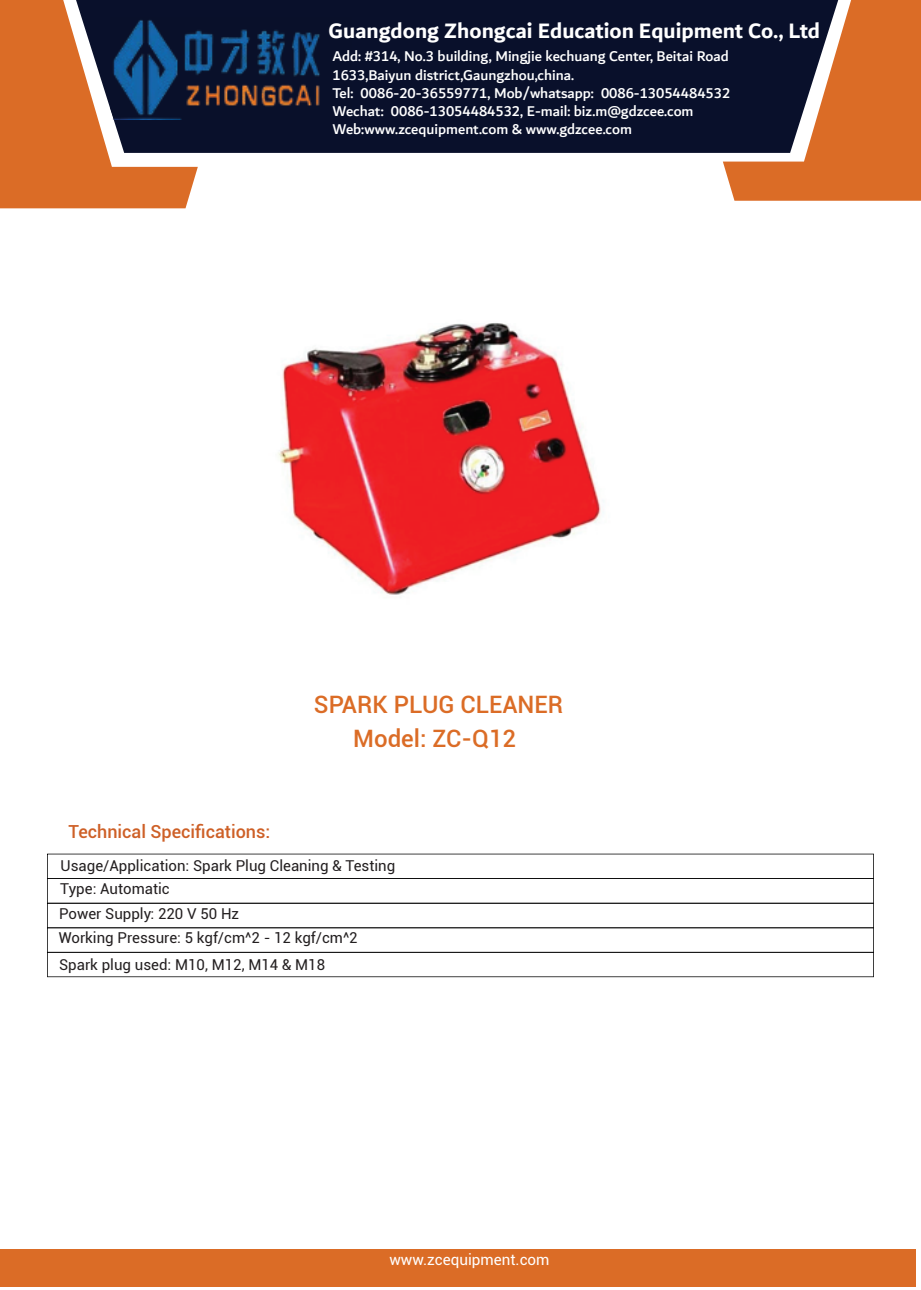
<style>
.page{position:relative;width:921px;height:1290px;background:#fff}
.page>*{position:absolute;margin:0;border:0;box-sizing:border-box;transform-origin:0 0}
.t1{font:500 24px/34px "Roboto";color:#db6c26;text-align:center}
.t2{font:700 22.5px "Dubai";color:#fff}
.t3{font:500 18px "Roboto";color:#ce6027}
.t4{font:500 15.3px/18.3px "Dubai";color:#fff}
.t5{font:15.3px "Roboto";color:#fff}
.t6{font:15px/23.2px "Roboto";color:#231f20}
</style>
<div class="page">
<div style="left:723px;top:0;width:197px;height:201px;background:#db6c26"></div>
<div style="left:198px;top:0;width:639px;height:153px;background:#09102b"></div>
<div style="left:0;top:1249px;width:915px;height:38px;background:#db6c26"></div>
<svg style="left:0;top:0;width:198px;height:208px;background:#b86b3f"></svg>
<img style="left:110px;top:18px;width:241px;height:102px">
<svg style="left:47px;top:853px;width:826px;height:124px"></svg>
<img style="left:278px;top:323px;width:326px;height:272px">
<h2 class="t2" style="left:328px;top:17px;width:492px">Guangdong Zhongcai Education Equipment Co., Ltd</h2>
<p class="t4" style="left:332px;top:47px;width:399px">Add: #314, No.3 building, Mingjie kechuang Center, Beitai Road 1633,Baiyun district,Gaungzhou,china.<br>Tel: 0086-20-36559771, Mob/whatsapp: 0086-13054484532<br>Wechat: 0086-13054484532, E-mail: biz.m@gdzcee.com Web:www.zcequipment.com &amp; www.gdzcee.com</p>
<p class="t3" style="left:69px;top:819px;width:203px">Technical Specifications:</p>
<h1 class="t1" style="left:314px;top:686px;width:250px">SPARK PLUG CLEANER<br>Model: ZC-Q12</h1>
<p class="t6" style="left:60px;top:853px;width:336px">Usage/Application: Spark Plug Cleaning &amp; Testing<br>Type: Automatic</p>
<p class="t6" style="left:59px;top:901px;width:181px">Power Supply: 220 V 50 Hz</p>
<p class="t6" style="left:59px;top:925px;width:300px">Working Pressure: 5 kgf/cm^2 - 12 kgf/cm^2</p>
<p class="t6" style="left:59px;top:952px;width:267px">Spark plug used: M10, M12, M14 &amp; M18</p>
<p class="t5" style="left:389px;top:1249px;width:162px">www.zcequipment.com</p>
</div>
